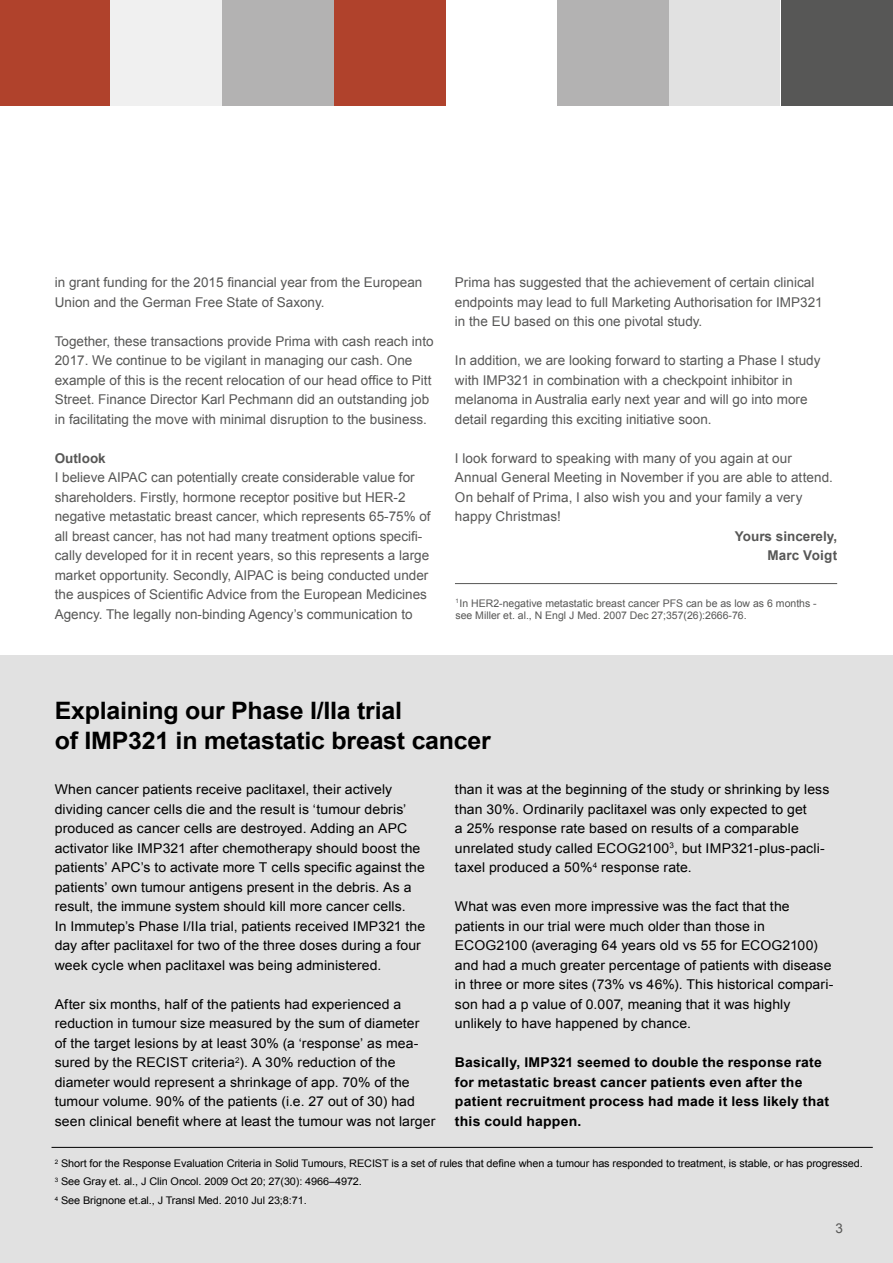
<style>
.page{position:relative;width:893px;height:1263px;background:#fff}
.page>*{position:absolute;margin:0;border:0;box-sizing:border-box;transform-origin:0 0}
.t1{font:700 24px/29.5px "Arial";letter-spacing:-.01em;color:#000;scale:1.04 1}
.t2{font:13.5px/19.5px "Arial";letter-spacing:.005em;color:#000;scale:1.04 1}
.t3{font:13.5px/19.5px "Arial";color:#575756}
.t4{font:700 13.5px/19.5px "Arial";letter-spacing:.015em;color:#000;scale:1.04 1}
.t5{font:700 13.5px/19.5px "Arial";color:#575756;text-align:right}
.t6{font:10.5px/18px "Arial";letter-spacing:-.01em;color:#000;scale:1.04 1}
.t7{font:10.5px/12.6px "Arial";color:#575756}
</style>
<div class="page">
<div style="left:0;top:656px;width:893px;height:607px;background:#e1e1e1"></div>
<hr style="left:52px;top:1147px;width:821px;height:1px;background:#000">
<hr style="left:455px;top:583px;width:382px;height:1px;background:#575756">
<div style="left:669px;top:0;width:111px;height:105px;background:#e1e1e1"></div>
<div style="left:557px;top:0;width:112px;height:105px;background:#b3b2b2"></div>
<div style="left:334px;top:0;width:111px;height:105px;background:#b0422c"></div>
<div style="left:0;top:0;width:111px;height:105px;background:#b0422c"></div>
<div style="left:781px;top:0;width:112px;height:105px;background:#575756"></div>
<div style="left:111px;top:0;width:111px;height:105px;background:#f0f0f0"></div>
<div style="left:222px;top:0;width:112px;height:105px;background:#b3b2b2"></div>
<p class="t3" style="left:55px;top:273px;width:369px">in grant funding for the 2015 financial year from the European<br>Union and the German Free State of Saxony.</p>
<p class="t3" style="left:55px;top:331px;width:380px">Together, these transactions provide Prima with cash reach into 2017. We continue to be vigilant in managing our cash. One example of this is the recent relocation of our head office to Pitt Street. Finance Director Karl Pechmann did an outstanding job in facilitating the move with minimal disruption to the business.</p>
<p class="t5" style="left:55px;top:448px;width:53px">Outlook</p>
<p class="t3" style="left:55px;top:468px;width:377px">I believe AIPAC can potentially create considerable value for shareholders. Firstly, hormone receptor positive but HER-2 negative metastatic breast cancer, which represents 65-75% of all breast cancer, has not had many treatment options specifi&shy;cally developed for it in recent years, so this represents a large market opportunity. Secondly, AIPAC is being conducted under the auspices of Scientific Advice from the European Medicines Agency. The legally non-binding Agency’s communication to</p>
<p class="t3" style="left:455px;top:273px;width:369px">Prima has suggested that the achievement of certain clinical endpoints may lead to full Marketing Authorisation for IMP321 in the EU based on this one pivotal study.</p>
<p class="t3" style="left:455px;top:351px;width:367px">In addition, we are looking forward to starting a Phase I study with IMP321 in combination with a checkpoint inhibitor in melanoma in Australia early next year and will go into more detail regarding this exciting initiative soon.</p>
<p class="t3" style="left:455px;top:448px;width:379px">I look forward to speaking with many of you again at our Annual General Meeting in November if you are able to attend.<br>On behalf of Prima, I also wish you and your family a very happy Christmas!</p>
<p class="t5" style="left:735px;top:526px;width:104px">Yours sincerely,<br>Marc Voigt</p>
<p class="t7" style="left:455px;top:597px;width:363px"><sup>1</sup>In HER2-negative metastatic breast cancer PFS can be as low as 6 months - see Miller et. al., N Engl J Med. 2007 Dec 27;357(26):2666-76.</p>
<h1 class="t1" style="left:55px;top:697px;width:421px">Explaining our Phase I/IIa trial<br>of IMP321 in metastatic breast cancer</h1>
<p class="t2" style="left:55px;top:780px;width:358px">When cancer patients receive paclitaxel, their actively dividing cancer cells die and the result is ‘tumour debris’ produced as cancer cells are destroyed. Adding an APC activator like IMP321 after chemotherapy should boost the patients’ APC’s to activate more T cells specific against the patients’ own tumour antigens present in the debris. As a result, the immune system should kill more cancer cells.<br>In Immutep’s Phase I/IIa trial, patients received IMP321 the day after paclitaxel for two of the three doses during a four week cycle when paclitaxel was being administered.</p>
<p class="t2" style="left:55px;top:994px;width:368px">After six months, half of the patients had experienced a reduction in tumour size measured by the sum of diameter<br>of the target lesions by at least 30% (a ‘response’ as mea&shy;sured by the RECIST criteria<sup>2</sup>). A 30% reduction of the diameter would represent a shrinkage of app. 70% of the tumour volume. 90% of the patients (i.e. 27 out of 30) had seen clinical benefit where at least the tumour was not larger</p>
<p class="t2" style="left:455px;top:780px;width:362px">than it was at the beginning of the study or shrinking by less than 30%. Ordinarily paclitaxel was only expected to get<br>a 25% response rate based on results of a comparable unrelated study called ECOG2100<sup>3</sup>, but IMP321-plus-pacli&shy;taxel produced a 50%<sup>4</sup> response rate.</p>
<p class="t2" style="left:455px;top:897px;width:366px">What was even more impressive was the fact that the patients in our trial were much older than those in ECOG2100 (averaging 64 years old vs 55 for ECOG2100) and had a much greater percentage of patients with disease in three or more sites (73% vs 46%). This historical compari&shy;son had a p value of 0.007, meaning that it was highly unlikely to have happened by chance.</p>
<p class="t4" style="left:455px;top:1053px;width:361px">Basically, IMP321 seemed to double the response rate for metastatic breast cancer patients even after the patient recruitment process had made it less likely that this could happen.</p>
<p class="t6" style="left:55px;top:1154px;width:779px"><sup>2</sup> Short for the Response Evaluation Criteria in Solid Tumours, RECIST is a set of rules that define when a tumour has responded to treatment, is stable, or has progressed.<br><sup>3</sup> See Gray et. al., J Clin Oncol. 2009 Oct 20; 27(30): 4966–4972.</p>
<p class="t6" style="left:55px;top:1192px;width:244px"><sup>4</sup> See Brignone et.al., J Transl Med. 2010 Jul 23;8:71.</p>
<p class="t3" style="left:835px;top:1219px;width:9px">3</p>
</div>
